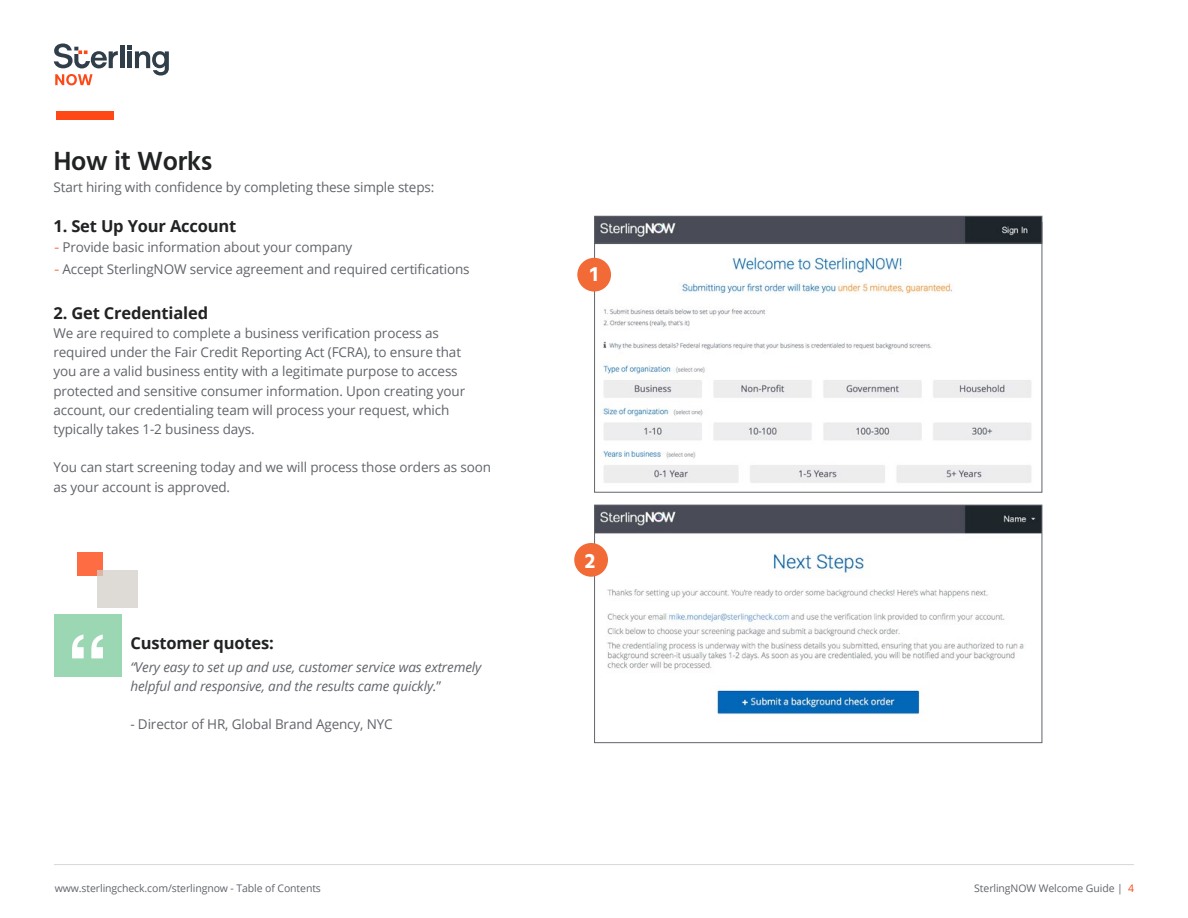
<style>
.page{position:relative;width:1188px;height:918px;background:#fff}
.page>*{position:absolute;margin:0;border:0;box-sizing:border-box;transform-origin:0 0}
.t1{font:600 27px "Hind";letter-spacing:-.01em;color:#212223}
.t2{font:700 21px "Hind";color:#fff}
.t3{font:700 16.5px "Open Sans";letter-spacing:-.01em;color:#212223}
.t4{font:13.5px/19.2px "Open Sans";letter-spacing:-.01em;color:#61646a}
.t5{font:italic 13.5px/19.2px "Open Sans";letter-spacing:-.01em;color:#61646a}
.t6{font:10.5px "Open Sans";letter-spacing:-.01em;color:#61646a}
.s1{font-family:"Museo Sans 300";color:#fe4815}
.s2{font-style:normal}
.s3{color:#fe4815}
</style>
<div class="page">
<hr style="left:54px;top:864px;width:1080px;height:1px;background:#d6d7d6">
<div style="left:56px;top:111px;width:58px;height:9px;background:#fe4815"></div>
<img style="left:596px;top:244px;width:444px;height:239px">
<img style="left:596px;top:507px;width:444px;height:208px">
<div style="left:594px;top:505px;width:448px;height:238px;border:1px solid #61646a"></div>
<div style="left:577px;top:258px;width:34px;height:34px;background:#f26a36;border-radius:50%"></div>
<div style="left:574px;top:543px;width:34px;height:34px;background:#f26a36;border-radius:50%"></div>
<img style="left:596px;top:218px;width:444px;height:24px">
<div style="left:594px;top:216px;width:448px;height:28px;border:1px solid #61646a"></div>
<div style="left:54px;top:614px;width:67px;height:63px;background:#9cd7b3"></div>
<svg style="left:72px;top:634px;width:31px;height:24px"></svg>
<div style="left:78px;top:553px;width:25px;height:23px;background:#fe6c43"></div>
<div style="left:97px;top:570px;width:40px;height:37px;background:#dedbd7"></div>
<div style="left:120px;top:45px;width:5px;height:23px;background:#303e49"></div>
<svg style="left:128px;top:45px;width:41px;height:31px"></svg>
<svg style="left:54px;top:44px;width:64px;height:24px"></svg>
<svg style="left:55px;top:74px;width:38px;height:11px"></svg>
<h1 class="t1" style="left:53px;top:142px;width:160px">How it Works</h1>
<p class="t4" style="left:53px;top:177px;width:382px">Start hiring with confidence by completing these simple steps:</p>
<p class="t3" style="left:53px;top:215px;width:184px">1. Set Up Your Account</p>
<p class="t4" style="left:53px;top:237px;width:300px"><span class="s1">-</span> Provide basic information about your company</p>
<p class="t4" style="left:53px;top:260px;width:418px"><span class="s1">-</span> Accept SterlingNOW service agreement and required certifications</p>
<p class="t3" style="left:53px;top:301px;width:156px">2. Get Credentialed</p>
<p class="t4" style="left:53px;top:323px;width:413px">We are required to complete a business verification process as required under the Fair Credit Reporting Act (FCRA), to ensure that you are a valid business entity with a legitimate purpose to access protected and sensitive consumer information. Upon creating your account, our credentialing team will process your request, which typically takes 1-2 business days.</p>
<p class="t4" style="left:53px;top:458px;width:439px">You can start screening today and we will process those orders as soon as your account is approved.</p>
<p class="t3" style="left:130px;top:631px;width:145px">Customer quotes:</p>
<p class="t5" style="left:130px;top:657px;width:353px">“Very easy to set up and use, customer service was extremely helpful and responsive, and the results came quickly.<span class="s2">”</span></p>
<p class="t4" style="left:130px;top:714px;width:264px">- Director of HR, Global Brand Agency, NYC</p>
<h2 class="t2" style="left:590px;top:262px;width:9px">1</h2>
<h2 class="t2" style="left:585px;top:549px;width:12px">2</h2>
<p class="t6" style="left:55px;top:881px;width:268px">www.sterlingcheck.com/sterlingnow - Table of Contents</p>
<p class="t6" style="left:974px;top:881px;width:161px">SterlingNOW Welcome Guide | <span class="s3">4</span></p>
</div>
